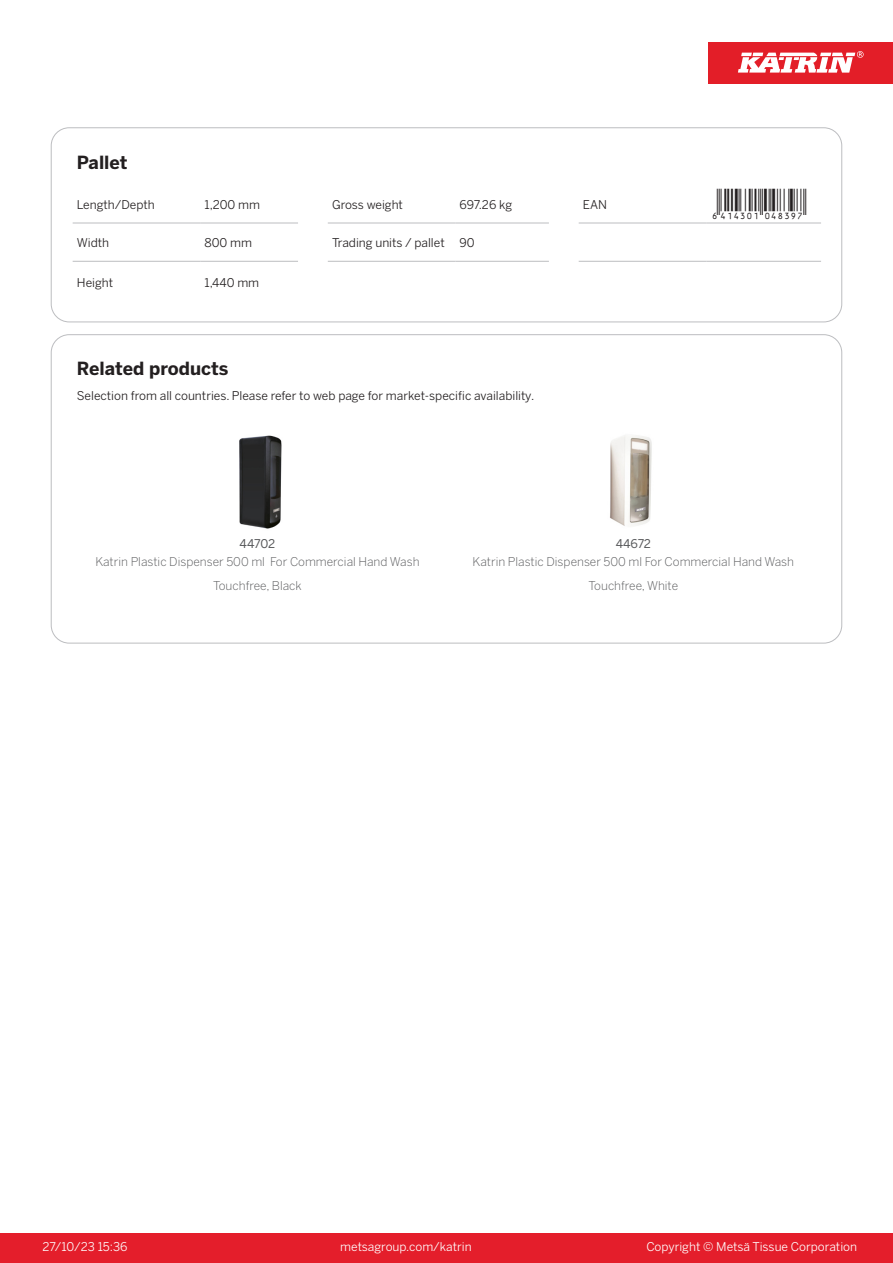
<style>
.page{position:relative;width:893px;height:1263px;background:#fff}
.page>*{position:absolute;margin:0;border:0;box-sizing:border-box;transform-origin:0 0}
.T_EAN{font:30px "Viisas EAN Matala";color:#231f20}
.T_TableHeader{font:700 18px "Benton Sans";color:#231f20}
.T_TableBody{font:12px "Benton Sans";color:#231f20}
.T_RelatedName{font:300 12px/24px "Benton Sans";color:#57585a;text-align:center}
.t1{font:12px "Benton Sans";color:#fff}
.T_RelatedCode{font:12px "Benton Sans";letter-spacing:-.015em;color:#57585a}
</style>
<div class="page">
<div style="left:0;top:1233px;width:893px;height:30px;background:#e41e2b"></div>
<div style="left:708px;top:43px;width:185px;height:41px;background:#e31e28"></div>
<svg style="left:738px;top:51px;width:126px;height:22px"></svg>
<hr style="left:73px;top:223px;width:127px;height:1px;background:#bcbdc0">
<hr style="left:200px;top:223px;width:98px;height:1px;background:#bcbdc0">
<hr style="left:328px;top:223px;width:127px;height:1px;background:#bcbdc0">
<hr style="left:455px;top:223px;width:94px;height:1px;background:#bcbdc0">
<hr style="left:579px;top:223px;width:127px;height:1px;background:#bcbdc0">
<hr style="left:706px;top:223px;width:115px;height:1px;background:#bcbdc0">
<hr style="left:73px;top:261px;width:127px;height:1px;background:#bcbdc0">
<hr style="left:200px;top:261px;width:98px;height:1px;background:#bcbdc0">
<hr style="left:328px;top:261px;width:127px;height:1px;background:#bcbdc0">
<hr style="left:455px;top:261px;width:94px;height:1px;background:#bcbdc0">
<hr style="left:579px;top:261px;width:127px;height:1px;background:#bcbdc0">
<hr style="left:706px;top:261px;width:115px;height:1px;background:#bcbdc0">
<div style="left:51px;top:128px;width:791px;height:194px;border:1px solid #bcbdc0;border-radius:18px"></div>
<img style="left:239px;top:435px;width:43px;height:94px">
<img style="left:610px;top:435px;width:42px;height:91px">
<p class="T_TableHeader" style="left:77px;top:151px;width:52px">Pallet</p>
<p class="T_TableBody" style="left:77px;top:197px;width:79px">Length/Depth</p>
<p class="T_TableBody" style="left:204px;top:197px;width:57px">1,200 mm</p>
<p class="T_TableBody" style="left:332px;top:197px;width:72px">Gross weight</p>
<p class="T_TableBody" style="left:460px;top:197px;width:54px">697.26 kg</p>
<p class="T_TableBody" style="left:583px;top:197px;width:26px">EAN</p>
<p class="T_EAN" style="left:710px;top:188px;width:97px">*6414301048397*</p>
<p class="T_TableBody" style="left:77px;top:235px;width:34px">Width</p>
<p class="T_TableBody" style="left:204px;top:235px;width:49px">800 mm</p>
<p class="T_TableBody" style="left:332px;top:235px;width:114px">Trading units / pallet</p>
<p class="T_TableBody" style="left:460px;top:235px;width:17px">90</p>
<p class="T_TableBody" style="left:77px;top:276px;width:38px">Height</p>
<p class="T_TableBody" style="left:204px;top:276px;width:56px">1,440 mm</p>
<p class="T_TableHeader" style="left:77px;top:357px;width:153px">Related products</p>
<p class="T_TableBody" style="left:77px;top:388px;width:459px">Selection from all countries. Please refer to web page for market-specific availability.</p>
<p class="T_RelatedCode" style="left:240px;top:537px;width:37px">44702</p>
<p class="T_RelatedCode" style="left:616px;top:537px;width:37px">44672</p>
<p class="T_RelatedName" style="left:95px;top:550px;width:326px">Katrin Plastic Dispenser 500 ml For Commercial Hand Wash<br>Touchfree, Black</p>
<p class="T_RelatedName" style="left:473px;top:550px;width:323px">Katrin Plastic Dispenser 500 ml For Commercial Hand Wash<br>Touchfree, White</p>
<p class="t1" style="left:43px;top:1239px;width:86px">27/10/23 15:36</p>
<p class="t1" style="left:340px;top:1239px;width:133px">metsagroup.com/katrin</p>
<p class="t1" style="left:646px;top:1239px;width:212px">Copyright © Metsä Tissue Corporation</p>
</div>
